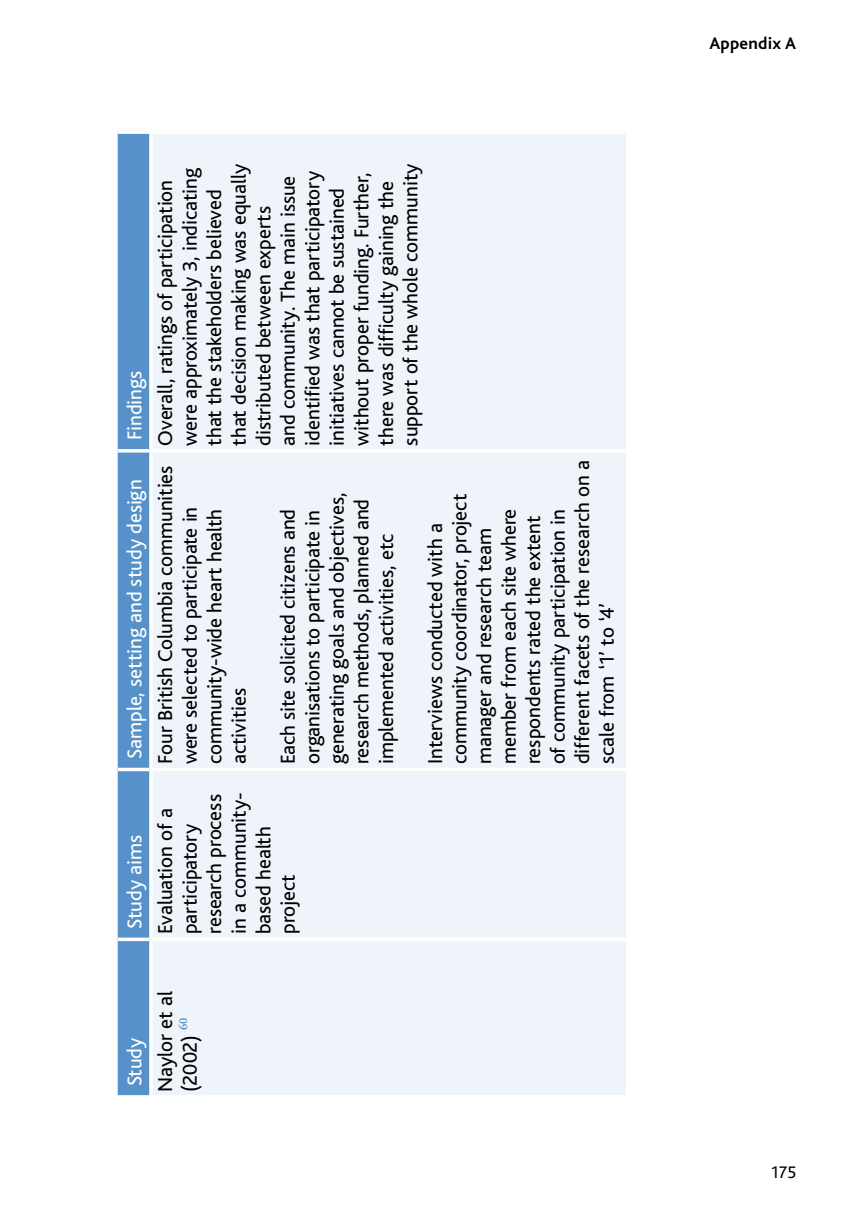
<style>
.page{position:relative;width:854px;height:1216px;background:#fff}
.page>*{position:absolute;margin:0;border:0;box-sizing:border-box;transform-origin:0 0}
.t1{font:21px/24.5px "Bliss";letter-spacing:-.005em;color:#000}
.t2{font:21px "Bliss";letter-spacing:-.005em;color:#fff}
.t3{font:700 17.5px "Bliss";letter-spacing:.015em;color:#000}
.t4{font:17.5px "Bliss";color:#000}
.t5{font:600 12.25px "Adobe Garamond Pro";color:#5692c9}
</style>
<div class="page">
<div style="left:118px;top:134px;width:31px;height:961px;background:#5692c9"></div>
<div style="left:153px;top:134px;width:472px;height:961px;background:#eef4fa"></div>
<hr style="left:153px;top:937px;width:472px;height:4px;background:#fff">
<svg style="left:153px;top:767px;width:472px;height:4px"></svg>
<hr style="left:153px;top:449px;width:472px;height:3px;background:#fff">
<svg style="left:625px;top:134px;width:1px;height:961px"></svg>
<svg style="left:116px;top:939px;width:2px;height:158px"></svg>
<svg style="left:116px;top:769px;width:2px;height:170px"></svg>
<svg style="left:118px;top:937px;width:31px;height:4px"></svg>
<svg style="left:117px;top:451px;width:1px;height:318px"></svg>
<svg style="left:118px;top:767px;width:31px;height:4px"></svg>
<svg style="left:116px;top:132px;width:2px;height:319px"></svg>
<hr style="left:118px;top:449px;width:31px;height:3px;background:#fff">
<svg style="left:118px;top:133px;width:31px;height:1px"></svg>
<svg style="left:149px;top:132px;width:1px;height:965px"></svg>
<p class="t2" style="left:124px;top:440px;width:71px;rotate:-90deg">Findings</p>
<p class="t2" style="left:124px;top:759px;width:281px;rotate:-90deg">Sample, setting and study design</p>
<p class="t1" style="left:154px;top:445px;width:284px;rotate:-90deg">Overall, ratings of participation were approximately 3, indicating that the stakeholders believed that decision making was equally distributed between experts<br>and community. The main issue identified was that participatory initiatives cannot be sustained without proper funding. Further, there was difficulty gaining the support of the whole community</p>
<p class="t1" style="left:154px;top:764px;width:300px;rotate:-90deg">Four British Columbia communities were selected to participate in community-wide heart health activities</p>
<p class="t1" style="left:276px;top:764px;width:273px;rotate:-90deg">Each site solicited citizens and organisations to participate in generating goals and objectives, research methods, planned and implemented activities, etc</p>
<p class="t1" style="left:423px;top:764px;width:305px;rotate:-90deg">Interviews conducted with a community coordinator, project manager and research team member from each site where respondents rated the extent<br>of community participation in different facets of the research on a scale from ‘1 ’ to ‘4’</p>
<p class="t2" style="left:124px;top:928px;width:95px;rotate:-90deg">Study aims</p>
<p class="t1" style="left:154px;top:934px;width:143px;rotate:-90deg">Evaluation of a participatory research process in a community&shy;based health project</p>
<p class="t2" style="left:124px;top:1086px;width:50px;rotate:-90deg">Study</p>
<p class="t1" style="left:154px;top:1091px;width:102px;rotate:-90deg">Naylor et al (2002)</p>
<p class="t5" style="left:176px;top:1030px;width:14px;rotate:-90deg">60</p>
<p class="t3" style="left:709px;top:34px;width:88px">Appendix A</p>
<p class="t4" style="left:769px;top:1162px;width:9px">175</p>
</div>
